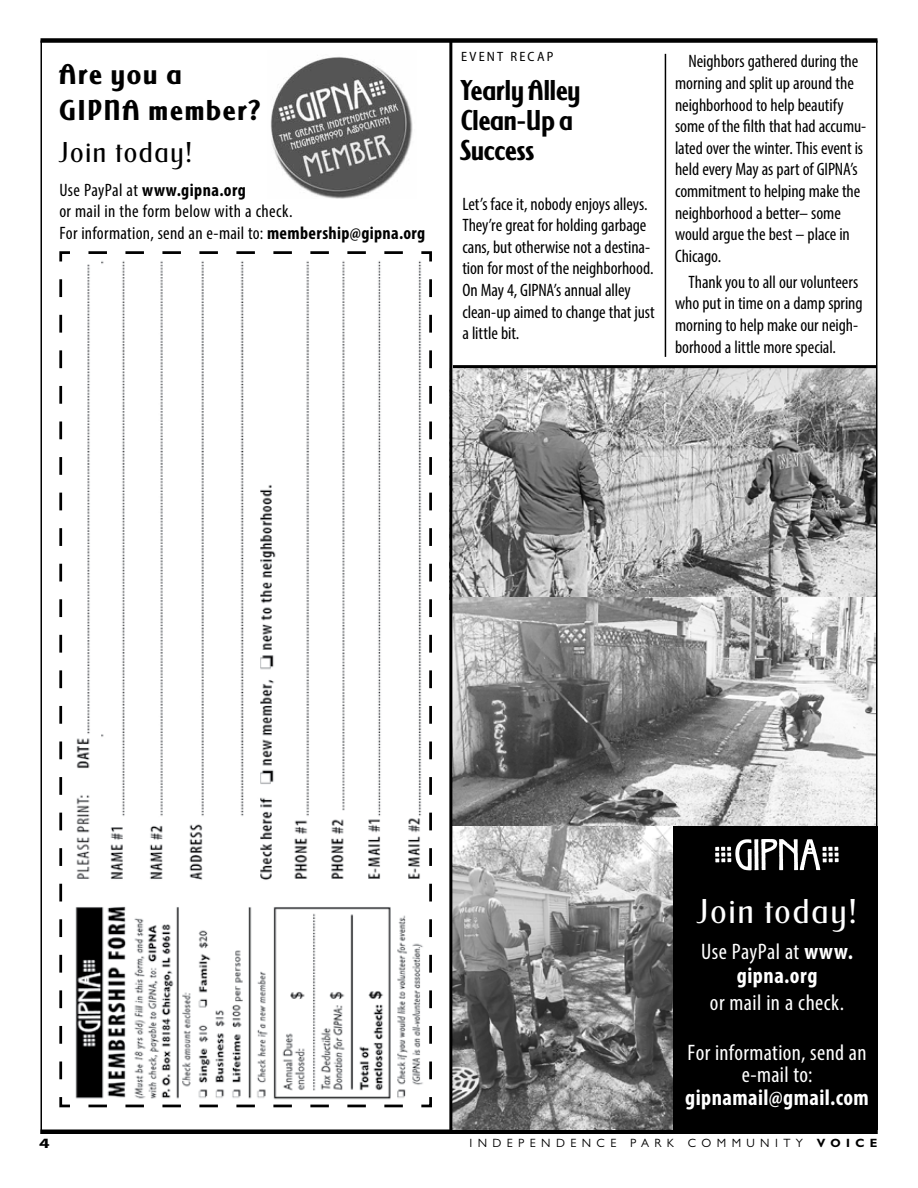
<style>
.page{position:relative;width:918px;height:1188px;background:#fff}
.page>*{position:absolute;margin:0;border:0;box-sizing:border-box;transform-origin:0 0}
.t1{font:300 36px "Saint Louis";letter-spacing:.08em;color:#fff}
.t2{font:800 30px/30px "Saint Louis";letter-spacing:.025em;color:#000;scale:.9 1}
.t3{font:800 30px/36px "Saint Louis";letter-spacing:.085em;color:#000}
.t4{font:300 30px "Saint Louis";letter-spacing:.08em;color:#000}
.t5{font:condensed 22.5px/49.5px "Myriad Pro";letter-spacing:.015em;color:#fff;text-align:center}
.t6{font:700 condensed 22.5px/24px "Myriad Pro";letter-spacing:.02em;color:#fff;text-align:center}
.t7{font:condensed 18px/21.6px "Myriad Pro";letter-spacing:-.005em;color:#000}
.t8{font:condensed 18px/21.6px "Myriad Pro";letter-spacing:.02em;color:#000}
.t9{font:700 14.25px "Myriad Pro";color:#000;scale:1.33 1}
.t10{font:semi-condensed 13.5px "Myriad Pro";letter-spacing:.17em;color:#000}
.t11{font:12px "Gill Sans MT Pro";letter-spacing:.45em;color:#000}
.s1{font-weight:700}
.s2{font-weight:400}
</style>
<div class="page">
<div style="left:40px;top:38px;width:838px;height:5px;background:#000"></div>
<hr style="left:40px;top:1130px;width:838px;height:4px;background:#000">
<img style="left:452px;top:368px;width:423px;height:229px">
<img style="left:452px;top:597px;width:423px;height:229px">
<img style="left:452px;top:826px;width:223px;height:304px">
<svg style="left:59px;top:251px;width:373px;height:857px"></svg>
<img style="left:270px;top:57px;width:143px;height:142px">
<hr style="left:449px;top:40px;width:3px;height:1093px;background:#000">
<div style="left:673px;top:826px;width:205px;height:303px;background:#000"></div>
<svg style="left:715px;top:839px;width:124px;height:31px"></svg>
<hr style="left:453px;top:365px;width:423px;height:3px;background:#000">
<hr style="left:665px;top:54px;width:1px;height:303px;background:#000">
<h2 class="t3" style="left:59px;top:57px;width:203px">Are you a<br>GIPNA member?</h2>
<h2 class="t4" style="left:59px;top:137px;width:134px">Join today!</h2>
<p class="t8" style="left:59px;top:179px;width:367px">Use PayPal at <span class="s1">www.gipna.org<br></span>or mail in the form below with a check.<br>For information, send an e-mail to: <span class="s1">membership@gipna.org</span></p>
<p class="t10" style="left:461px;top:49px;width:94px">EVENT RECAP</p>
<h2 class="t2" style="left:461px;top:75px;width:134px">Yearly Alley<br>Clean-Up a<br>Success</h2>
<p class="t7" style="left:462px;top:193px;width:194px">Let’s face it, nobody enjoys alleys.<br>They’re great for holding garbage cans, but otherwise not a destina&shy;tion for most of the neighborhood.<br>On May 4, GIPNA’s annual alley clean-up aimed to change that just a little bit.</p>
<p class="t7" style="left:675px;top:50px;width:193px;text-indent:14px">Neighbors gathered during the morning and split up around the neighborhood to help beautify some of the filth that had accumu&shy;lated over the winter. This event is held every May as part of GIPNA’s commitment to helping make the neighborhood a better– some would argue the best – place in<br>Chicago.</p>
<p class="t7" style="left:675px;top:271px;width:189px;text-indent:14px">Thank you to all our volunteers who put in time on a damp spring morning to help make our neigh&shy;borhood a little more special.</p>
<h1 class="t1" style="left:697px;top:893px;width:161px">Join today!</h1>
<p class="t6" style="left:701px;top:939px;width:153px"><span class="s2">Use PayPal at</span> www. gipna.org</p>
<p class="t5" style="left:688px;top:978px;width:180px">or mail in a check.<br>For information, send an</p>
<p class="t5" style="left:742px;top:1050px;width:72px">e-mail to:</p>
<p class="t6" style="left:685px;top:1085px;width:185px">gipnamail@gmail.com</p>
<p class="t9" style="left:39px;top:1134px;width:9px">4</p>
<p class="t11" style="left:469px;top:1136px;width:410px">INDEPENDENCE PARK COMMUNITY <span class="s1">VOICE</span></p>
</div>
